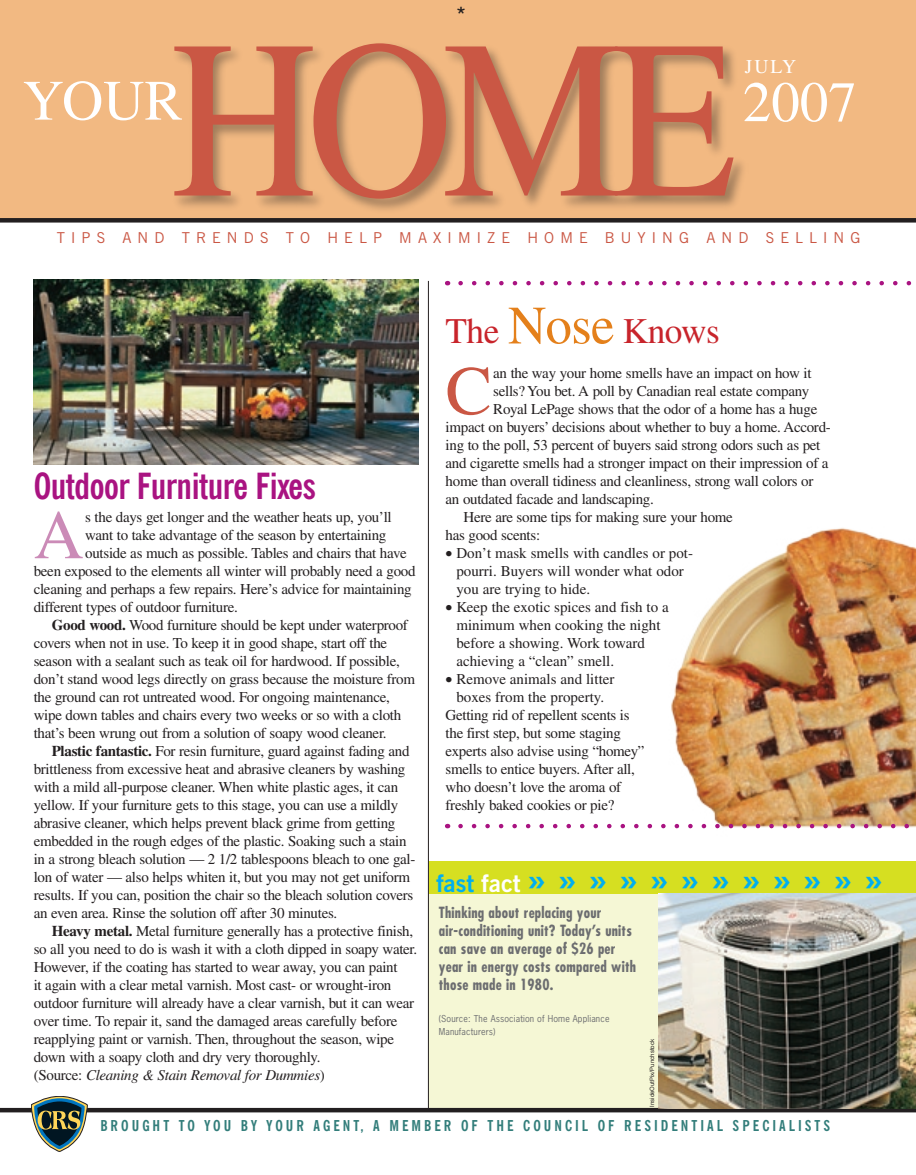
<style>
.page{position:relative;width:916px;height:1175px;background:#fff}
.page>*{position:absolute;margin:0;border:0;box-sizing:border-box;transform-origin:0 0}
.t1{font:225px "Times";color:#ca5744;scale:.9 1}
.your_home_drop_cap{font:69.45px "Times";color:#ca5744}
.your_home_drop_cap-2{font:69.45px "Times";color:#cb8bb7}
.PHOTO_caption{font:57px "Times";color:#fff}
.your_home_head_1{font:700 condensed 36px "News Gothic BT";letter-spacing:-.015em;color:#a91381}
.t2{font:700 36px "News Gothic BT";color:#00aeef}
.your_home_head2{font:36px "Times";letter-spacing:-.015em;color:#c8242b}
.t3{font:24px "Helvetica";color:#231f20}
.PHOTO_caption-2{font:19.5px "Times";color:#fff}
.your_home_body_inden{font:15px/18px "Times";letter-spacing:-.02em;color:#231f20}
.your_home_drop_cap-3{font:15px "Times";letter-spacing:-.02em;color:#231f20}
.body-no_indent{font:15px/18px "Times";color:#231f20}
.Your_Home-Fast_Facy{font:700 condensed 15px/18px "Futura";letter-spacing:.015em;color:#6c6d70}
.t4{font:700 condensed 15px "News Gothic BT";letter-spacing:.2em;color:#327d7a}
.t5{font:15px "News Gothic BT";letter-spacing:.41em;color:#ca5744}
.your_home_body_No_In{font:italic 15px "Times";letter-spacing:-.02em;color:#231f20}
.Your_Home-Fast_Fact{font:9px/13.5px "News Gothic";letter-spacing:.015em;color:#6c6d70}
.photo_credit{font:6px "Helvetica Neue";color:#231f20}
.s1{font-weight:700}
.s2{font-style:normal}
.s3{font-size:54px;color:#e4801b}
.s4{font-size:24px}
.s5{font-size:24px;color:#fff}
</style>
<div class="page">
<div style="left:0;top:0;width:916px;height:220px;background:#f2b982"></div>
<hr style="left:0;top:218px;width:916px;height:4px;background:#231f20">
<div style="left:171px;top:40px;width:577px;height:175px;background:#231f20;opacity:.4"></div>
<svg style="left:460px;top:281px;width:452px;height:4px"></svg>
<div style="left:428px;top:860px;width:488px;height:249px;background:#f5f7d5"></div>
<div style="left:429px;top:861px;width:487px;height:32px;background:#d6df21"></div>
<hr style="left:428px;top:281px;width:1px;height:830px;background:#231f20">
<div style="left:0;top:1107px;width:916px;height:5px;background:#231f20"></div>
<svg style="left:31px;top:1096px;width:57px;height:55px"></svg>
<img style="left:649px;top:528px;width:267px;height:301px">
<svg style="left:460px;top:824px;width:456px;height:4px"></svg>
<img style="left:658px;top:893px;width:258px;height:215px">
<img style="left:34px;top:279px;width:384px;height:186px">
<p class="t3" style="left:456px;top:2px;width:11px">*</p>
<p class="t1" style="left:170px;top:-7px;width:630px">HOME</p>
<p class="PHOTO_caption-2" style="left:745px;top:55px;width:53px">JULY</p>
<p class="PHOTO_caption" style="left:23px;top:68px;width:161px">YOUR</p>
<p class="PHOTO_caption" style="left:743px;top:70px;width:115px">2007</p>
<p class="t5" style="left:57px;top:228px;width:26px">T IPS</p>
<p class="t5" style="left:122px;top:228px;width:41px">AND</p>
<p class="t5" style="left:182px;top:228px;width:27px">T RE</p>
<p class="t5" style="left:227px;top:228px;width:30px">N DS</p>
<p class="t5" style="left:286px;top:228px;width:13px">TO</p>
<p class="t5" style="left:327px;top:228px;width:15px">HELP</p>
<p class="t5" style="left:399px;top:228px;width:15px">MA</p>
<p class="t5" style="left:433px;top:228px;width:28px">X IMIZE</p>
<p class="t5" style="left:527px;top:228px;width:16px">HOME</p>
<p class="t5" style="left:605px;top:228px;width:14px">BUYI</p>
<p class="t5" style="left:662px;top:228px;width:85px">NG AND</p>
<p class="t5" style="left:766px;top:228px;width:13px">SELLI</p>
<p class="t5" style="left:833px;top:228px;width:28px">N G</p>
<p class="your_home_head_1" style="left:34px;top:464px;width:284px">Outdoor Furniture Fixes</p>
<p class="your_home_drop_cap-2" style="left:34px;top:496px;width:52px">A</p>
<p class="your_home_drop_cap-3" style="left:85px;top:509px;width:308px">s the days get longer and the weather heats up, you’ll</p>
<p class="your_home_drop_cap-3" style="left:85px;top:527px;width:303px">want to take advantage of the season by entertaining</p>
<p class="your_home_drop_cap-3" style="left:85px;top:545px;width:323px">outside as much as possible. Tables and chairs that have</p>
<p class="your_home_drop_cap-3" style="left:34px;top:563px;width:383px">been exposed to the elements all winter will probably need a good</p>
<p class="your_home_drop_cap-3" style="left:34px;top:581px;width:379px">cleaning and perhaps a few repairs. Here’s advice for maintaining</p>
<p class="your_home_drop_cap-3" style="left:34px;top:599px;width:206px">different types of outdoor furniture.</p>
<p class="your_home_body_inden" style="left:34px;top:616px;width:383px;text-indent:18px"><span class="s1">Good wood.</span> Wood furniture should be kept under waterproof covers when not in use. To keep it in good shape, start off the season with a sealant such as teak oil for hardwood. If possible, don’t stand wood legs directly on grass because the moisture from the ground can rot untreated wood. For ongoing maintenance, wipe down tables and chairs every two weeks or so with a cloth that’s been wrung out from a solution of soapy wood cleaner.</p>
<p class="your_home_body_inden" style="left:34px;top:742px;width:383px;text-indent:18px"><span class="s1">Plastic fantastic.</span> For resin furniture, guard against fading and brittleness from excessive heat and abrasive cleaners by washing with a mild all-purpose cleaner. When white plastic ages, it can yellow. If your furniture gets to this stage, you can use a mildly abrasive cleaner, which helps prevent black grime from getting embedded in the rough edges of the plastic. Soaking such a stain in a strong bleach solution — 2 1/2 tablespoons bleach to one gal&shy;lon of water — also helps whiten it, but you may not get uniform results. If you can, position the chair so the bleach solution covers an even area. Rinse the solution off after 30 minutes.</p>
<p class="your_home_body_inden" style="left:34px;top:922px;width:385px;text-indent:18px"><span class="s1">Heavy metal.</span> Metal furniture generally has a protective finish, so all you need to do is wash it with a cloth dipped in soapy water.<br>However, if the coating has started to wear away, you can paint<br>it again with a clear metal varnish. Most cast- or wrought-iron outdoor furniture will already have a clear varnish, but it can wear over time. To repair it, sand the damaged areas carefully before reapplying paint or varnish. Then, throughout the season, wipe down with a soapy cloth and dry very thoroughly.</p>
<p class="your_home_body_No_In" style="left:34px;top:1067px;width:293px"><span class="s2">(Source:</span> Cleaning &amp; Stain Removal for Dummies<span class="s2">)</span></p>
<p class="your_home_head2" style="left:446px;top:311px;width:276px">The <span class="s3">Nose</span> Knows</p>
<p class="your_home_drop_cap" style="left:446px;top:352px;width:48px">C</p>
<p class="your_home_drop_cap-3" style="left:493px;top:365px;width:320px">an the way your home smells have an impact on how it</p>
<p class="your_home_drop_cap-3" style="left:493px;top:383px;width:317px">sells? You bet. A poll by Canadian real estate company</p>
<p class="your_home_drop_cap-3" style="left:493px;top:401px;width:325px">Royal LePage shows that the odor of a home has a huge</p>
<p class="your_home_drop_cap-3" style="left:446px;top:419px;width:387px">impact on buyers’ decisions about whether to buy a home. Accord-</p>
<p class="your_home_drop_cap-3" style="left:446px;top:437px;width:376px">ing to the poll, 53 percent of buyers said strong odors such as pet</p>
<p class="your_home_drop_cap-3" style="left:446px;top:455px;width:384px">and cigarette smells had a stronger impact on their impression of a</p>
<p class="your_home_drop_cap-3" style="left:446px;top:473px;width:369px">home than overall tidiness and cleanliness, strong wall colors or</p>
<p class="your_home_drop_cap-3" style="left:446px;top:491px;width:210px">an outdated facade and landscaping.</p>
<p class="your_home_body_inden" style="left:446px;top:508px;width:289px;text-indent:18px">Here are some tips for making sure your home has good scents:</p>
<p class="body-no_indent" style="left:456px;top:544px;width:238px;text-indent:-11px">• Don’t mask smells with candles or pot&shy;pourri. Buyers will wonder what odor you are trying to hide.</p>
<p class="body-no_indent" style="left:456px;top:598px;width:214px;text-indent:-11px">• Keep the exotic spices and fish to a minimum when cooking the night before a showing. Work toward achieving a “clean” smell.</p>
<p class="body-no_indent" style="left:446px;top:670px;width:170px;text-align:center">• Remove animals and litter boxes from the property.</p>
<p class="your_home_body_inden" style="left:446px;top:706px;width:200px">Getting rid of repellent scents is the first step, but some staging experts also advise using “homey” smells to entice buyers. After all, who doesn’t love the aroma of freshly baked cookies or pie?</p>
<p class="t2" style="left:436px;top:857px;width:449px"><span class="s4">fast</span> <span class="s5">fact</span> » » » » » » » » » » » »</p>
<p class="Your_Home-Fast_Facy" style="left:439px;top:904px;width:199px">Thinking about replacing your air-conditioning unit? Today’s units can save an average of $26 per year in energy costs compared with those made in 1980.</p>
<p class="Your_Home-Fast_Fact" style="left:439px;top:1011px;width:172px">(Source: The Association of Home Appliance<br>Manufacturers)</p>
<p class="photo_credit" style="left:648px;top:1106px;width:69px;rotate:-90deg">InsideOutPix/Punchstock</p>
<p class="t4" style="left:100px;top:1115px;width:731px">BROUGHT TO YOU BY YOUR AGENT, A MEMBER OF THE COUNCIL OF RESIDENTIAL SPECIALISTS</p>
</div>
